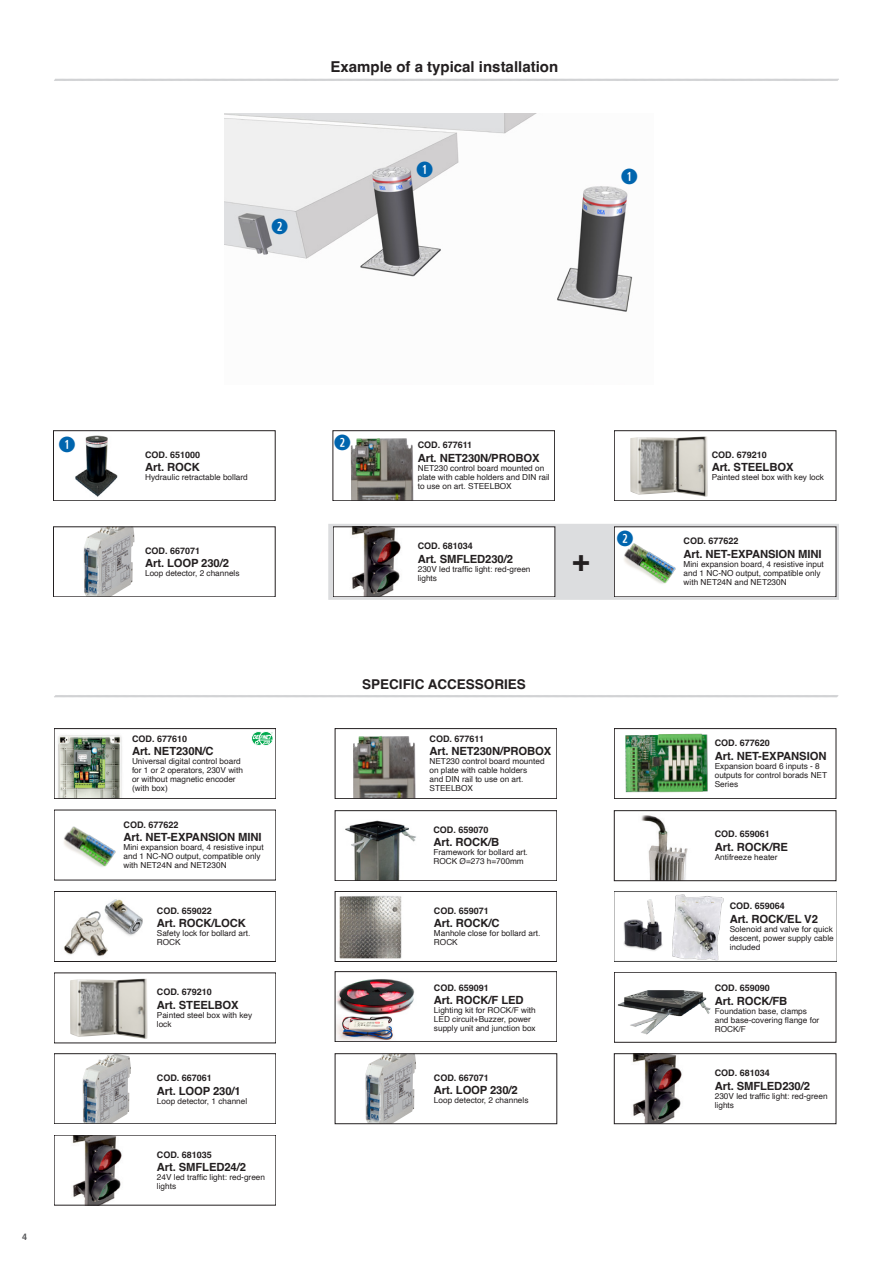
<style>
.page{position:relative;width:893px;height:1263px;background:#fff}
.page>*{position:absolute;margin:0;border:0;box-sizing:border-box;transform-origin:0 0}
.DESCRIZIONE__230V_24{font:700 30px "Helvetica";color:#231f20}
.ACCESSORI_ART{font:700 21px "Combi Numerals";color:#0065ae}
.INSTALLAZIONE_TIPICA{font:700 15px "Helvetica";color:#231f20}
.INSTALLAZIONE_TIPICA-2{font:700 13.5px "Helvetica";color:#231f20}
.ACCESSORI_ART-2{font:700 11.25px "Helvetica";letter-spacing:-.01em;color:#231f20}
.ACCESSORI_CODICE{font:700 9px "Helvetica";color:#231f20}
.t1{font:700 9px "Helvetica";color:#57585a}
.ACCESSORI_DESCRIZION{font:8.25px/9px "Helvetica";color:#231f20}
</style>
<div class="page">
<img style="left:75px;top:435px;width:43px;height:62px">
<div style="left:53px;top:431px;width:222px;height:70px;border:1px solid #231f20"></div>
<img style="left:84px;top:529px;width:50px;height:66px">
<img style="left:630px;top:436px;width:77px;height:61px">
<div style="left:614px;top:431px;width:222px;height:70px;border:1px solid #231f20"></div>
<img style="left:351px;top:438px;width:62px;height:61px">
<div style="left:333px;top:431px;width:222px;height:70px;border:1px solid #231f20"></div>
<div style="left:329px;top:524px;width:509px;height:75px;background:#dcdddf"></div>
<div style="left:333px;top:527px;width:222px;height:70px;background:#fff"></div>
<img style="left:351px;top:529px;width:50px;height:66px">
<div style="left:328px;top:524px;width:511px;height:76px;border:2px solid #dcdddf"></div>
<div style="left:614px;top:527px;width:222px;height:70px;background:#fff"></div>
<img style="left:624px;top:543px;width:52px;height:41px">
<div style="left:619px;top:532px;width:12px;height:12px;background:#fff;border-radius:50%"></div>
<img style="left:72px;top:1137px;width:50px;height:66px">
<img style="left:632px;top:1055px;width:50px;height:67px">
<div style="left:614px;top:1053px;width:222px;height:71px;border:1px solid #231f20"></div>
<img style="left:614px;top:891px;width:222px;height:70px">
<img style="left:58px;top:735px;width:64px;height:62px">
<div style="left:251px;top:731px;width:15px;height:15px;border:1px solid #fff;border-radius:50%"></div>
<svg style="left:253px;top:731px;width:20px;height:15px"></svg>
<div style="left:54px;top:728px;width:222px;height:71px;border:1px solid #231f20"></div>
<img style="left:64px;top:826px;width:52px;height:41px">
<img style="left:625px;top:734px;width:83px;height:58px">
<div style="left:614px;top:728px;width:222px;height:71px;border:1px solid #231f20"></div>
<img style="left:353px;top:736px;width:63px;height:61px">
<div style="left:335px;top:728px;width:222px;height:71px;border:1px solid #231f20"></div>
<img style="left:64px;top:899px;width:79px;height:58px">
<div style="left:54px;top:891px;width:222px;height:71px;border:1px solid #231f20"></div>
<img style="left:365px;top:1055px;width:51px;height:67px">
<div style="left:335px;top:1053px;width:222px;height:71px;border:1px solid #231f20"></div>
<img style="left:641px;top:815px;width:47px;height:64px">
<div style="left:614px;top:810px;width:222px;height:71px;border:1px solid #231f20"></div>
<img style="left:83px;top:1055px;width:48px;height:67px">
<div style="left:54px;top:1053px;width:222px;height:71px;border:1px solid #231f20"></div>
<img style="left:70px;top:979px;width:77px;height:60px">
<img style="left:338px;top:979px;width:77px;height:13px">
<img style="left:337px;top:1014px;width:56px;height:26px">
<div style="left:335px;top:971px;width:222px;height:71px;border:1px solid #231f20"></div>
<div style="left:614px;top:972px;width:222px;height:70px;border:1px solid #231f20"></div>
<img style="left:614px;top:975px;width:97px;height:62px">
<img style="left:339px;top:895px;width:63px;height:64px">
<div style="left:335px;top:891px;width:222px;height:71px;border:1px solid #231f20"></div>
<img style="left:345px;top:820px;width:71px;height:59px">
<div style="left:335px;top:810px;width:222px;height:71px;border:1px solid #231f20"></div>
<img style="left:224px;top:113px;width:409px;height:199px">
<div style="left:274px;top:220px;width:12px;height:12px;background:#fff;border-radius:50%"></div>
<div style="left:419px;top:163px;width:12px;height:12px;background:#fff;border-radius:50%"></div>
<div style="left:624px;top:170px;width:12px;height:12px;background:#fff;border-radius:50%"></div>
<svg style="left:54px;top:78px;width:785px;height:3px"></svg>
<svg style="left:54px;top:695px;width:785px;height:3px"></svg>
<p class="ACCESSORI_ART" style="left:271px;top:219px;width:19px">W</p>
<p class="INSTALLAZIONE_TIPICA" style="left:331px;top:58px;width:229px">Example of a typical installation</p>
<p class="ACCESSORI_ART" style="left:416px;top:162px;width:19px">Q</p>
<p class="ACCESSORI_ART" style="left:621px;top:168px;width:19px">Q</p>
<p class="ACCESSORI_ART" style="left:59px;top:437px;width:19px">Q</p>
<p class="ACCESSORI_ART" style="left:334px;top:434px;width:19px">W</p>
<p class="ACCESSORI_CODICE" style="left:145px;top:449px;width:57px">COD. 651000</p>
<p class="ACCESSORI_ART-2" style="left:145px;top:460px;width:56px">Art. ROCK</p>
<p class="ACCESSORI_DESCRIZION" style="left:145px;top:473px;width:104px">Hydraulic retractable bollard</p>
<p class="ACCESSORI_CODICE" style="left:145px;top:545px;width:57px">COD. 667071</p>
<p class="ACCESSORI_ART-2" style="left:145px;top:557px;width:85px">Art. LOOP 230/2</p>
<p class="ACCESSORI_DESCRIZION" style="left:145px;top:569px;width:96px">Loop detector, 2 channels</p>
<p class="ACCESSORI_CODICE" style="left:418px;top:440px;width:56px">COD. 677611</p>
<p class="ACCESSORI_ART-2" style="left:418px;top:451px;width:123px">Art. NET230N/PROBOX</p>
<p class="ACCESSORI_DESCRIZION" style="left:418px;top:464px;width:134px">NET230 control board mounted on plate with cable holders and DIN rail to use on art. STEELBOX</p>
<p class="ACCESSORI_CODICE" style="left:418px;top:541px;width:57px">COD. 681034</p>
<p class="ACCESSORI_ART-2" style="left:418px;top:552px;width:97px">Art. SMFLED230/2</p>
<p class="ACCESSORI_DESCRIZION" style="left:418px;top:565px;width:114px">230V led traffic light: red-green lights</p>
<p class="DESCRIZIONE__230V_24" style="left:572px;top:542px;width:19px">+</p>
<p class="ACCESSORI_ART" style="left:617px;top:531px;width:19px">W</p>
<p class="t1" style="left:22px;top:1232px;width:7px">4</p>
<p class="ACCESSORI_CODICE" style="left:132px;top:733px;width:57px">COD. 677610</p>
<p class="ACCESSORI_ART-2" style="left:132px;top:744px;width:83px">Art. NET230N/C</p>
<p class="ACCESSORI_DESCRIZION" style="left:132px;top:757px;width:112px">Universal digital control board for 1 or 2 operators, 230V with or without magnetic encoder (with box)</p>
<p class="ACCESSORI_CODICE" style="left:124px;top:819px;width:57px">COD. 677622</p>
<p class="ACCESSORI_ART-2" style="left:124px;top:830px;width:139px">Art. NET-EXPANSION MINI</p>
<p class="ACCESSORI_DESCRIZION" style="left:124px;top:843px;width:142px">Mini expansion board, 4 resistive input and 1 NC-NO output, compatible only with NET24N and NET230N</p>
<p class="ACCESSORI_CODICE" style="left:157px;top:905px;width:57px">COD. 659022</p>
<p class="ACCESSORI_ART-2" style="left:157px;top:916px;width:91px">Art. ROCK/LOCK</p>
<p class="ACCESSORI_DESCRIZION" style="left:157px;top:929px;width:95px">Safety lock for bollard art.<br>ROCK</p>
<p class="ACCESSORI_CODICE" style="left:157px;top:986px;width:57px">COD. 679210</p>
<p class="ACCESSORI_ART-2" style="left:157px;top:998px;width:83px">Art. STEELBOX</p>
<p class="ACCESSORI_DESCRIZION" style="left:157px;top:1010px;width:97px">Painted steel box with key lock</p>
<p class="ACCESSORI_CODICE" style="left:157px;top:1072px;width:57px">COD. 667061</p>
<p class="ACCESSORI_ART-2" style="left:157px;top:1084px;width:85px">Art. LOOP 230/1</p>
<p class="ACCESSORI_DESCRIZION" style="left:157px;top:1096px;width:92px">Loop detector, 1 channel</p>
<p class="ACCESSORI_CODICE" style="left:157px;top:1149px;width:57px">COD. 681035</p>
<p class="ACCESSORI_ART-2" style="left:157px;top:1160px;width:91px">Art. SMFLED24/2</p>
<p class="ACCESSORI_DESCRIZION" style="left:157px;top:1173px;width:110px">24V led traffic light: red-green lights</p>
<p class="INSTALLAZIONE_TIPICA-2" style="left:362px;top:676px;width:165px">SPECIFIC ACCESSORIES</p>
<p class="ACCESSORI_CODICE" style="left:429px;top:733px;width:56px">COD. 677611</p>
<p class="ACCESSORI_ART-2" style="left:429px;top:744px;width:123px">Art. NET230N/PROBOX</p>
<p class="ACCESSORI_DESCRIZION" style="left:429px;top:757px;width:117px">NET230 control board mounted on plate with cable holders<br>and DIN rail to use on art.<br>STEELBOX</p>
<p class="ACCESSORI_CODICE" style="left:433px;top:824px;width:57px">COD. 659070</p>
<p class="ACCESSORI_ART-2" style="left:433px;top:836px;width:67px">Art. ROCK/B</p>
<p class="ACCESSORI_DESCRIZION" style="left:433px;top:848px;width:96px">Framework for bollard art.<br>ROCK Ø=273 h=700mm</p>
<p class="ACCESSORI_CODICE" style="left:434px;top:905px;width:57px">COD. 659071</p>
<p class="ACCESSORI_ART-2" style="left:434px;top:916px;width:67px">Art. ROCK/C</p>
<p class="ACCESSORI_DESCRIZION" style="left:434px;top:929px;width:108px">Manhole close for bollard art.<br>ROCK</p>
<p class="ACCESSORI_CODICE" style="left:434px;top:982px;width:57px">COD. 659091</p>
<p class="ACCESSORI_ART-2" style="left:434px;top:993px;width:91px">Art. ROCK/F LED</p>
<p class="ACCESSORI_DESCRIZION" style="left:434px;top:1006px;width:103px">Lighting kit for ROCK/F with<br>LED circuit+Buzzer, power supply unit and junction box</p>
<p class="ACCESSORI_CODICE" style="left:434px;top:1072px;width:57px">COD. 667071</p>
<p class="ACCESSORI_ART-2" style="left:434px;top:1083px;width:85px">Art. LOOP 230/2</p>
<p class="ACCESSORI_DESCRIZION" style="left:434px;top:1096px;width:96px">Loop detector, 2 channels</p>
<p class="ACCESSORI_CODICE" style="left:712px;top:449px;width:57px">COD. 679210</p>
<p class="ACCESSORI_ART-2" style="left:712px;top:460px;width:83px">Art. STEELBOX</p>
<p class="ACCESSORI_DESCRIZION" style="left:712px;top:473px;width:114px">Painted steel box with key lock</p>
<p class="ACCESSORI_CODICE" style="left:684px;top:535px;width:57px">COD. 677622</p>
<p class="ACCESSORI_ART-2" style="left:684px;top:547px;width:139px">Art. NET-EXPANSION MINI</p>
<p class="ACCESSORI_DESCRIZION" style="left:684px;top:559px;width:142px">Mini expansion board, 4 resistive input and 1 NC-NO output, compatible only with NET24N and NET230N</p>
<p class="ACCESSORI_CODICE" style="left:715px;top:738px;width:57px">COD. 677620</p>
<p class="ACCESSORI_ART-2" style="left:715px;top:749px;width:113px">Art. NET-EXPANSION</p>
<p class="ACCESSORI_DESCRIZION" style="left:715px;top:762px;width:114px">Expansion board 6 inputs - 8 outputs for control borads NET<br>Series</p>
<p class="ACCESSORI_CODICE" style="left:715px;top:829px;width:57px">COD. 659061</p>
<p class="ACCESSORI_ART-2" style="left:715px;top:840px;width:75px">Art. ROCK/RE</p>
<p class="ACCESSORI_DESCRIZION" style="left:715px;top:853px;width:64px">Antifreeze heater</p>
<p class="ACCESSORI_CODICE" style="left:730px;top:901px;width:57px">COD. 659064</p>
<p class="ACCESSORI_ART-2" style="left:730px;top:912px;width:90px">Art. ROCK/EL V2</p>
<p class="ACCESSORI_DESCRIZION" style="left:730px;top:925px;width:106px;text-align:justify">Solenoid and valve for quick descent, power supply cable included</p>
<p class="ACCESSORI_CODICE" style="left:715px;top:982px;width:57px">COD. 659090</p>
<p class="ACCESSORI_ART-2" style="left:715px;top:994px;width:74px">Art. ROCK/FB</p>
<p class="ACCESSORI_DESCRIZION" style="left:715px;top:1006px;width:106px">Foundation base, clamps and base-covering flange for<br>ROCK/F</p>
<p class="ACCESSORI_CODICE" style="left:715px;top:1068px;width:57px">COD. 681034</p>
<p class="ACCESSORI_ART-2" style="left:715px;top:1079px;width:97px">Art. SMFLED230/2</p>
<p class="ACCESSORI_DESCRIZION" style="left:715px;top:1092px;width:114px">230V led traffic light: red-green lights</p>
</div>
